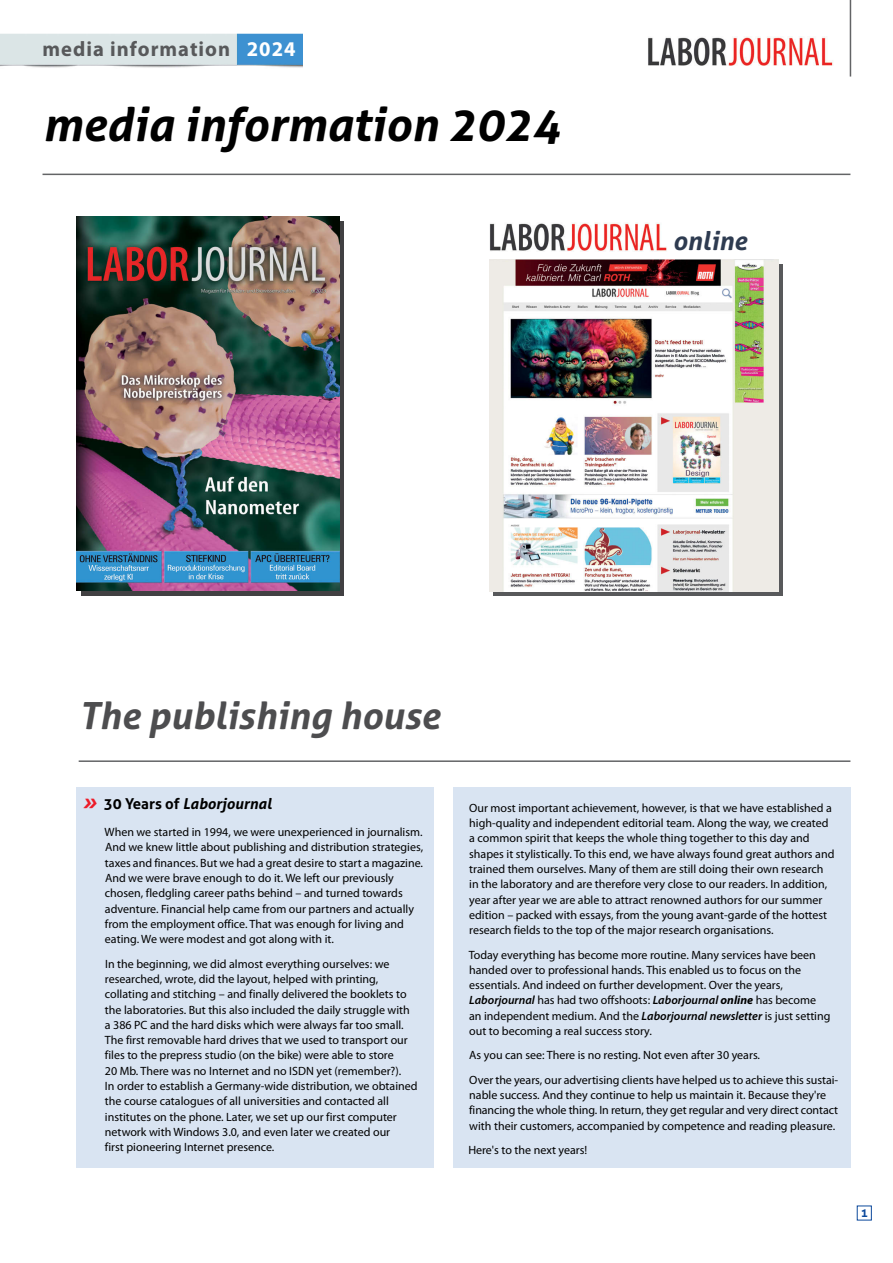
<style>
.page{position:relative;width:893px;height:1263px;background:#fff}
.page>*{position:absolute;margin:0;border:0;box-sizing:border-box;transform-origin:0 0}
.t1{font:italic 700 46.5px "Aller";color:#000}
.t2{font:italic 700 37.5px "Aller";color:#4d4d4f}
.t3{font:italic 700 25.8px "Aller";color:#2e3b50}
.t4{font:700 21px "Myriad Pro";letter-spacing:.05em;color:#58595b}
.t5{font:italic 700 15px "Aller";color:#000}
.t6{font:12px/15.3px "Myriad Pro";color:#000}
.t7{font:700 12px "Aller";color:#0c499c}
.s1{color:#fff}
.s2{font-size:21px;color:#ed1c29}
.s3{font-style:normal}
.s4{font-weight:600;font-style:italic}
.s5{font-weight:700;font-style:italic}
</style>
<div class="page">
<img style="left:648px;top:37px;width:185px;height:29px">
<hr style="left:850px;top:0;width:1px;height:77px;background:#636466">
<hr style="left:43px;top:174px;width:807px;height:1px;background:#636466">
<svg style="left:81px;top:221px;width:263px;height:374px;background:#454547"></svg>
<img style="left:77px;top:217px;width:262px;height:374px">
<div style="left:493px;top:264px;width:290px;height:331px;background:linear-gradient(to right,#58595b,#58595b)"></div>
<img style="left:490px;top:223px;width:177px;height:28px">
<img style="left:489px;top:259px;width:289px;height:332px">
<img style="left:0;top:33px;width:302px;height:35px">
<hr style="left:79px;top:760px;width:771px;height:2px;background:#636466">
<div style="left:77px;top:787px;width:357px;height:380px;background:#d9e4f2"></div>
<div style="left:453px;top:787px;width:397px;height:380px;background:#d9e4f2"></div>
<div style="left:857px;top:1205px;width:15px;height:15px;border:1px solid #0c499c"></div>
<p class="t4" style="left:43px;top:37px;width:255px">media information <span class="s1">2024</span></p>
<p class="t1" style="left:43px;top:97px;width:519px">media information 2024</p>
<p class="t3" style="left:673px;top:225px;width:76px">online</p>
<p class="t2" style="left:79px;top:694px;width:363px">The publishing house</p>
<p class="t5" style="left:83px;top:794px;width:190px"><span class="s2">»</span> <span class="s3">30 Years of</span> Laborjournal</p>
<p class="t6" style="left:105px;top:825px;width:320px">When we started in 1994, we were unexperienced in journalism.</p>
<p class="t6" style="left:105px;top:841px;width:320px">And we knew little about publishing and distribution strategies, taxes and finances. But we had a great desire to start a magazine.</p>
<p class="t6" style="left:105px;top:871px;width:311px">And we were brave enough to do it. We left our previously chosen, fledgling career paths behind – and turned towards adventure. Financial help came from our partners and actually from the employment office. That was enough for living and eating. We were modest and got along with it.</p>
<p class="t6" style="left:105px;top:957px;width:314px">In the beginning, we did almost everything ourselves: we researched, wrote, did the layout, helped with printing, collating and stitching – and finally delivered the booklets to the laboratories. But this also included the daily struggle with a 386 PC and the hard disks which were always far too small.<br>The first removable hard drives that we used to transport our files to the prepress studio (on the bike) were able to store<br>20 Mb. There was no Internet and no ISDN yet (remember?).<br>In order to establish a Germany-wide distribution, we obtained the course catalogues of all universities and contacted all institutes on the phone. Later, we set up our first computer network with Windows 3.0, and even later we created our<br>first pioneering Internet presence.</p>
<p class="t6" style="left:469px;top:801px;width:367px">Our most important achievement, however, is that we have established a high-quality and independent editorial team. Along the way, we created a common spirit that keeps the whole thing together to this day and shapes it stylistically. To this end, we have always found great authors and trained them ourselves. Many of them are still doing their own research in the laboratory and are therefore very close to our readers. In addition, year after year we are able to attract renowned authors for our summer edition – packed with essays, from the young avant-garde of the hottest research fields to the top of the major research organisations.</p>
<p class="t6" style="left:469px;top:948px;width:363px">Today everything has become more routine. Many services have been handed over to professional hands. This enabled us to focus on the essentials. And indeed on further development. Over the years, <span class="s4">Laborjournal</span> has had two offshoots: <span class="s4">Laborjournal</span> <span class="s5">online</span> has become an independent medium. And the <span class="s4">Laborjournal newsletter</span> is just setting out to becoming a real success story.</p>
<p class="t6" style="left:469px;top:1049px;width:292px">As you can see: There is no resting. Not even after 30 years.</p>
<p class="t6" style="left:469px;top:1073px;width:371px">Over the years, our advertising clients have helped us to achieve this sustai&shy;nable success. And they continue to help us maintain it. Because they're financing the whole thing. In return, they get regular and very direct contact with their customers, accompanied by competence and reading pleasure.</p>
<p class="t6" style="left:468px;top:1143px;width:121px">Here's to the next years!</p>
<p class="t7" style="left:861px;top:1206px;width:9px">1</p>
</div>
